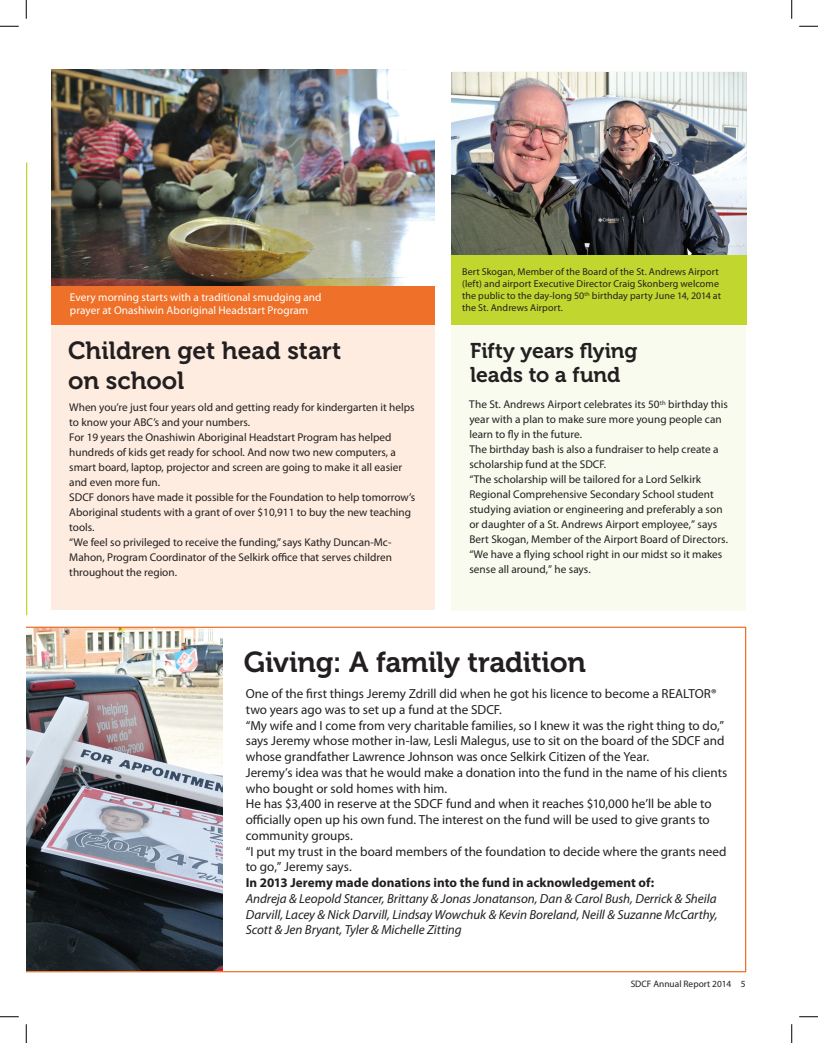
<style>
.page{position:relative;width:818px;height:1043px;background:#fff}
.page>*{position:absolute;margin:0;border:0;box-sizing:border-box;transform-origin:0 0}
.t1{font:28.75px "Museo 700";letter-spacing:-.01em;color:#231f20}
.t2{font:24.75px/29.6px "Museo 700";color:#231f20}
.t3{font:21.25px/23.8px "Museo 700";color:#231f20}
.t4{font:13.12px/15.8px "Myriad Pro";letter-spacing:-.005em;color:#231f20}
.t5{font:italic 13.12px/15.8px "Myriad Pro";letter-spacing:-.005em;color:#231f20;text-align:justify}
.t6{font:700 13.12px "Myriad Pro";color:#231f20}
.t7{font:11.25px/15px "Myriad Pro";color:#231f20}
.t8{font:11.25px/13.5px "Myriad Pro";letter-spacing:.005em;color:#fff}
.t9{font:10px/12px "Myriad Pro";letter-spacing:.005em;color:#231f20}
.t10{font:9.38px "Myriad Pro";color:#231f20}
</style>
<div class="page">
<div style="left:51px;top:70px;width:383px;height:539px;background:#fdecdf"></div>
<img style="left:51px;top:69px;width:383px;height:217px">
<div style="left:451px;top:72px;width:295px;height:539px;background:#f9fbef"></div>
<img style="left:451px;top:72px;width:295px;height:183px">
<svg style="left:26px;top:626px;width:720px;height:346px"></svg>
<svg style="left:26px;top:162px;width:1px;height:453px"></svg>
<div style="left:451px;top:255px;width:295px;height:70px;background:#c1d72f"></div>
<div style="left:51px;top:286px;width:383px;height:39px;background:#ef7028"></div>
<svg style="left:0;top:25px;width:19px;height:2px"></svg>
<svg style="left:799px;top:25px;width:19px;height:2px"></svg>
<svg style="left:0;top:1016px;width:19px;height:1px"></svg>
<svg style="left:799px;top:1016px;width:19px;height:1px"></svg>
<svg style="left:25px;top:0;width:2px;height:19px"></svg>
<svg style="left:25px;top:1024px;width:2px;height:18px"></svg>
<svg style="left:791px;top:0;width:1px;height:19px"></svg>
<svg style="left:791px;top:1024px;width:1px;height:18px"></svg>
<p class="t8" style="left:70px;top:290px;width:253px">Every morning starts with a traditional smudging and prayer at Onashiwin Aboriginal Headstart Program</p>
<p class="t9" style="left:462px;top:266px;width:260px">Bert Skogan, Member of the Board of the St. Andrews Airport (left) and airport Executive Director Craig Skonberg welcome the public to the day-long 50<sup>th</sup> birthday party June 14, 2014 at the St. Andrews Airport.</p>
<h2 class="t2" style="left:68px;top:336px;width:275px">Children get head start on school</h2>
<h3 class="t3" style="left:470px;top:339px;width:169px">Fifty years flying leads to a fund</h3>
<p class="t7" style="left:69px;top:399px;width:347px">When you’re just four years old and getting ready for kindergarten it helps to know your ABC’s and your numbers.<br>For 19 years the Onashiwin Aboriginal Headstart Program has helped hundreds of kids get ready for school. And now two new computers, a smart board, laptop, projector and screen are going to make it all easier and even more fun.<br>SDCF donors have made it possible for the Foundation to help tomorrow’s Aboriginal students with a grant of over $10,911 to buy the new teaching tools.<br>“We feel so privileged to receive the funding,” says Kathy Duncan-Mc-Mahon, Program Coordinator of the Selkirk office that serves children throughout the region.</p>
<p class="t7" style="left:469px;top:397px;width:260px">The St. Andrews Airport celebrates its 50<sup>th</sup> birthday this year with a plan to make sure more young people can learn to fly in the future.<br>The birthday bash is also a fundraiser to help create a scholarship fund at the SDCF.<br>“The scholarship will be tailored for a Lord Selkirk Regional Comprehensive Secondary School student studying aviation or engineering and preferably a son or daughter of a St. Andrews Airport employee,” says Bert Skogan, Member of the Airport Board of Directors. “We have a flying school right in our midst so it makes sense all around,” he says.</p>
<h1 class="t1" style="left:244px;top:646px;width:343px">Giving: A family tradition</h1>
<p class="t4" style="left:246px;top:685px;width:483px">One of the first things Jeremy Zdrill did when he got his licence to become a REALTOR® two years ago was to set up a fund at the SDCF.<br>“My wife and I come from very charitable families, so I knew it was the right thing to do,” says Jeremy whose mother in-law, Lesli Malegus, use to sit on the board of the SDCF and whose grandfather Lawrence Johnson was once Selkirk Citizen of the Year.<br>Jeremy’s idea was that he would make a donation into the fund in the name of his clients who bought or sold homes with him.<br>He has $3,400 in reserve at the SDCF fund and when it reaches $10,000 he’ll be able to officially open up his own fund. The interest on the fund will be used to give grants to community groups.<br>“I put my trust in the board members of the foundation to decide where the grants need to go,” Jeremy says.</p>
<p class="t6" style="left:246px;top:874px;width:410px">In 2013 Jeremy made donations into the fund in acknowledgement of:</p>
<p class="t5" style="left:246px;top:890px;width:473px">Andreja &amp; Leopold Stancer, Brittany &amp; Jonas Jonatanson, Dan &amp; Carol Bush, Derrick &amp; Sheila Darvill, Lacey &amp; Nick Darvill, Lindsay Wowchuk &amp; Kevin Boreland, Neill &amp; Suzanne McCarthy, Scott &amp; Jen Bryant, Tyler &amp; Michelle Zitting</p>
<p class="t10" style="left:630px;top:977px;width:116px">SDCF Annual Report 2014 5</p>
</div>
